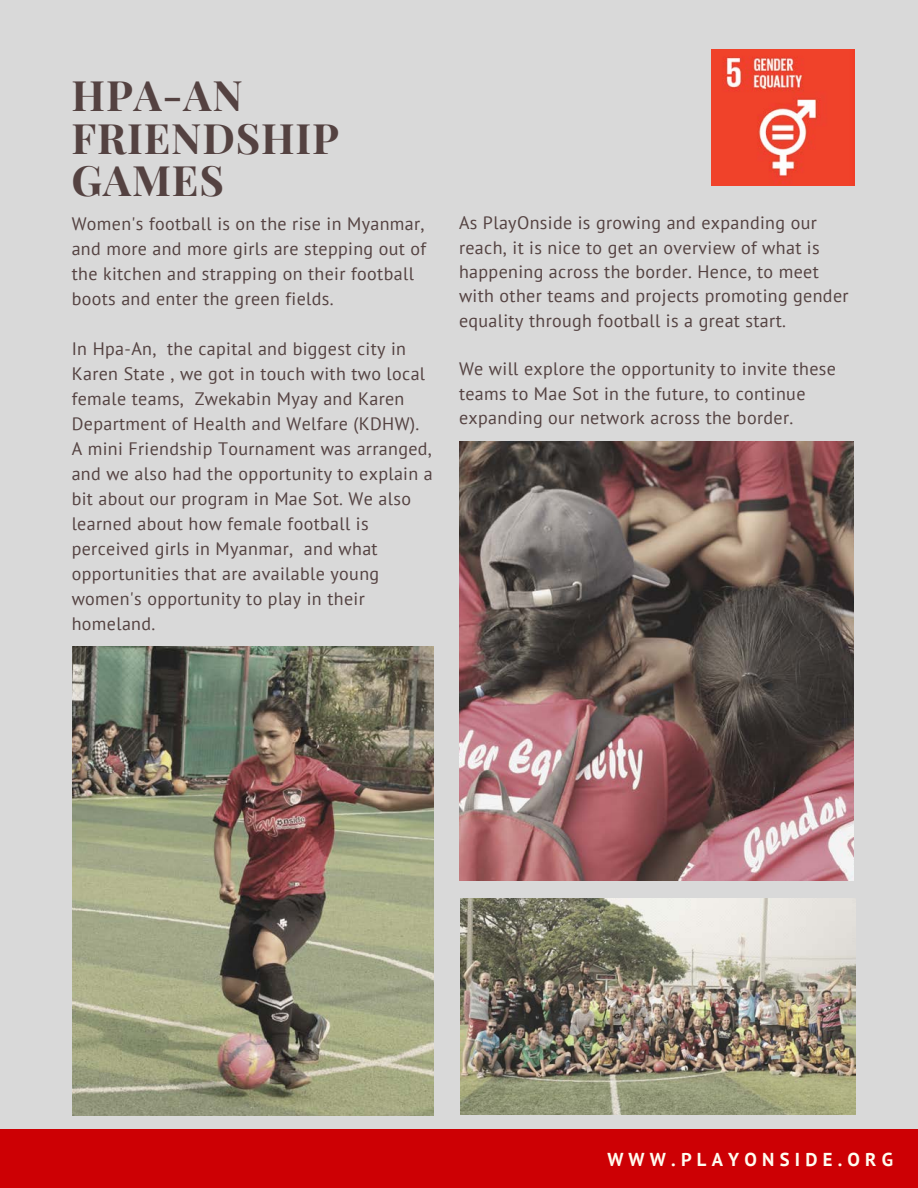
<style>
.page{position:relative;width:918px;height:1188px;background:#d9d9d9}
.page>*{position:absolute;margin:0;border:0;box-sizing:border-box;transform-origin:0 0}
.t1{font:700 42px/42.3px "Playfair Display";letter-spacing:.02em;color:#544241}
.t2{font:700 18.6px "PT Sans";letter-spacing:.28em;color:#fffdf1}
.t3{font:18px/25px "PT Sans";letter-spacing:.02em;color:#544241}
</style>
<div class="page">
<img style="left:73px;top:646px;width:361px;height:469px">
<div style="left:0;top:1130px;width:918px;height:58px;background:#cd0004"></div>
<img style="left:461px;top:899px;width:394px;height:216px">
<img style="left:459px;top:442px;width:395px;height:439px">
<img style="left:712px;top:49px;width:143px;height:136px">
<h1 class="t1" style="left:72px;top:73px;width:269px">HPA-AN<br>FRIENDSHIP<br>GAMES</h1>
<p class="t3" style="left:72px;top:210px;width:356px">Women's football is on the rise in Myanmar, and more and more girls are stepping out of the kitchen and strapping on their football boots and enter the green fields.</p>
<p class="t3" style="left:72px;top:335px;width:363px">In Hpa-An, the capital and biggest city in Karen State , we got in touch with two local female teams, Zwekabin Myay and Karen Department of Health and Welfare (KDHW).<br>A mini Friendship Tournament was arranged, and we also had the opportunity to explain a bit about our program in Mae Sot. We also learned about how female football is perceived girls in Myanmar, and what opportunities that are available young women's opportunity to play in their homeland.</p>
<p class="t3" style="left:459px;top:210px;width:391px;line-height:24.3px">As PlayOnside is growing and expanding our reach, it is nice to get an overview of what is happening across the border. Hence, to meet with other teams and projects promoting gender equality through football is a great start.</p>
<p class="t3" style="left:459px;top:357px;width:378px;line-height:24.3px">We will explore the opportunity to invite these teams to Mae Sot in the future, to continue expanding our network across the border.</p>
<p class="t2" style="left:607px;top:1147px;width:287px">WWW.PLAYONSIDE.ORG</p>
</div>
